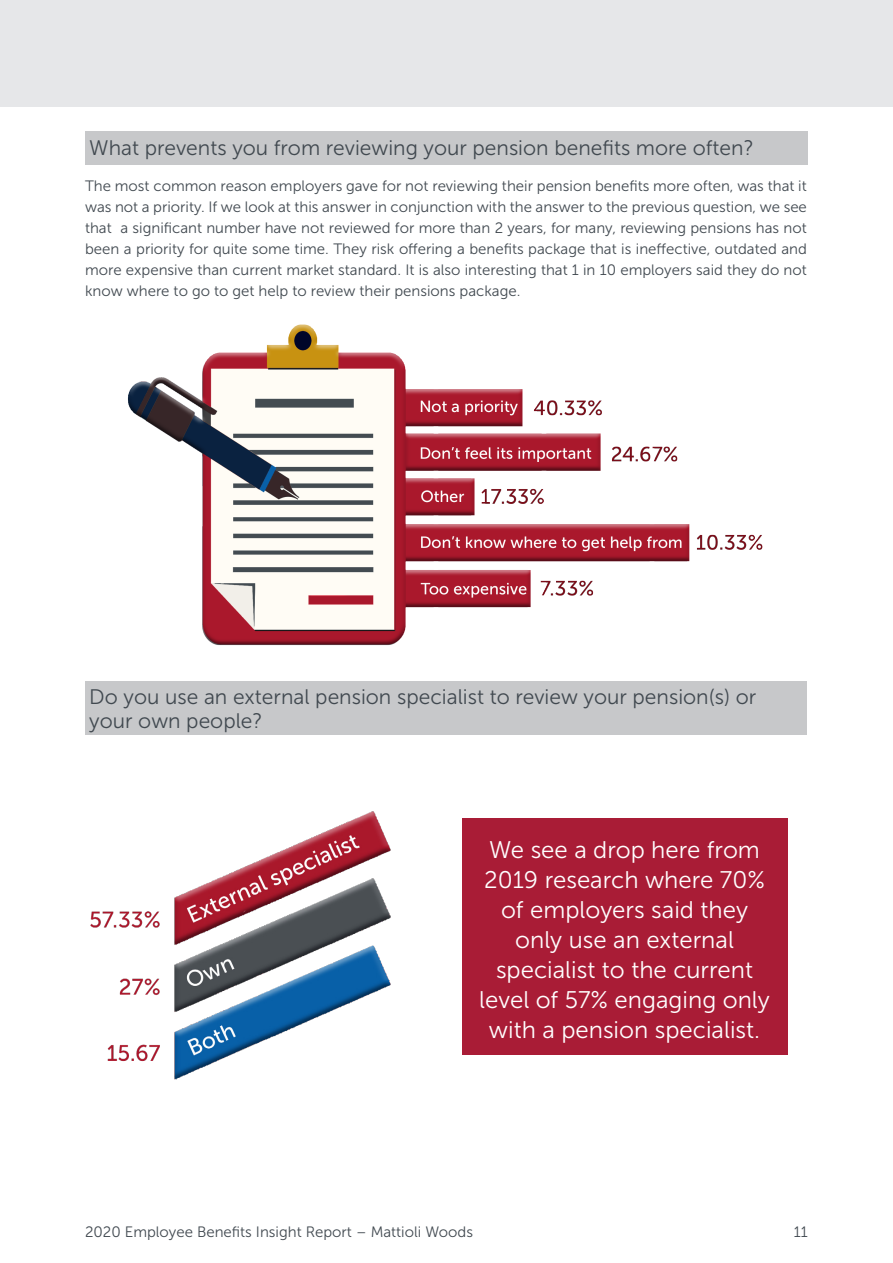
<style>
.page{position:relative;width:893px;height:1263px;background:#fff}
.page>*{position:absolute;margin:0;border:0;box-sizing:border-box;transform-origin:0 0}
.Text_White{font:24px/30px "Museo Sans 300";color:#fff;text-align:center}
.Sub_Title_White{font:21px "Museo Sans 300";color:#414950}
.Body{font:15px/21px "Museo Sans 300";color:#414950;text-align:justify}
</style>
<div class="page">
<div style="left:0;top:0;width:893px;height:106px;background:#e6e7e9"></div>
<div style="left:85px;top:131px;width:723px;height:33px;background:#c7c8ca"></div>
<img style="left:128px;top:324px;width:635px;height:321px">
<div style="left:85px;top:681px;width:722px;height:54px;background:#c7c8ca"></div>
<img style="left:90px;top:811px;width:301px;height:269px">
<div style="left:462px;top:818px;width:325px;height:236px;background:#a91c36"></div>
<p class="Sub_Title_White" style="left:89px;top:137px;width:666px">What prevents you from reviewing your pension benefits more often?</p>
<p class="Body" style="left:85px;top:175px;width:723px">The most common reason employers gave for not reviewing their pension benefits more often, was that it was not a priority. If we look at this answer in conjunction with the answer to the previous question, we see that a significant number have not reviewed for more than 2 years, for many, reviewing pensions has not been a priority for quite some time. They risk offering a benefits package that is ineffective, outdated and more expensive than current market standard. It is also interesting that 1 in 10 employers said they do not know where to go to get help to review their pensions package.</p>
<p class="Sub_Title_White" style="left:89px;top:685px;width:669px">Do you use an external pension specialist to review your pension(s) or</p>
<p class="Sub_Title_White" style="left:89px;top:709px;width:175px">your own people?</p>
<p class="Text_White" style="left:484px;top:835px;width:282px">We see a drop here from<br>2019 research where 70% of employers said they only use an external</p>
<p class="Text_White" style="left:479px;top:955px;width:292px">specialist to the current level of 57% engaging only with a pension specialist.</p>
<p class="Body" style="left:85px;top:1221px;width:390px">2020 Employee Benefits Insight Report – Mattioli Woods</p>
<p class="Body" style="left:794px;top:1221px;width:15px">11</p>
</div>
